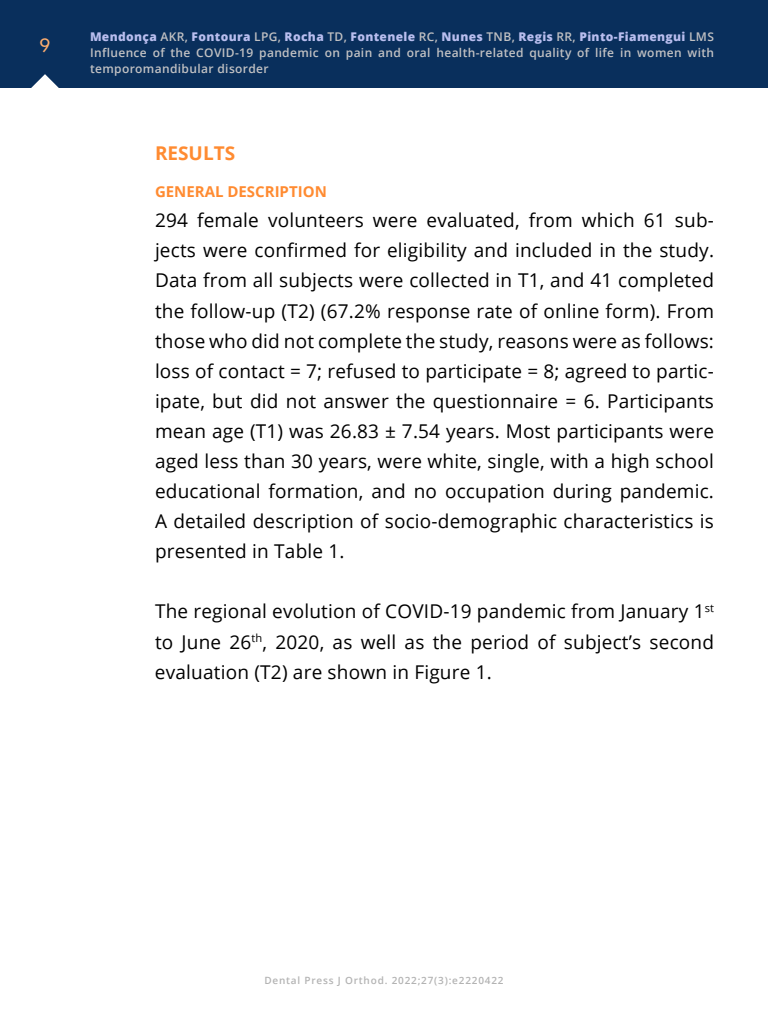
<style>
.page{position:relative;width:768px;height:1024px;background:#fff}
.page>*{position:absolute;margin:0;border:0;box-sizing:border-box;transform-origin:0 0}
.t1{font:19px/30.1px "Open Sans";letter-spacing:.01em;color:#000;text-align:justify}
.t2{font:700 19px "Open Sans";color:#ff8b31}
.t3{font:500 18px "Semplicita Pro";color:#ffae6f}
.t4{font:700 15px "Open Sans";color:#ff8b31}
.t5{font:600 12px/16px "Open Sans";letter-spacing:.03em;color:#c1c1c3;text-align:justify}
.t6{font:600 10px "Open Sans";letter-spacing:.08em;color:#b3b3b3}
.s1{font-weight:800;color:#b9beef}
</style>
<div class="page">
<div style="left:0;top:0;width:768px;height:88px;background:#092f5c"></div>
<svg style="left:31px;top:74px;width:28px;height:14px"></svg>
<p class="t3" style="left:39px;top:33px;width:13px">9</p>
<p class="t5" style="left:90px;top:29px;width:626px"><span class="s1">Mendonça</span> AKR, <span class="s1">Fontoura</span> LPG, <span class="s1">Rocha</span> TD, <span class="s1">Fontenele</span> RC, <span class="s1">Nunes</span> TNB, <span class="s1">Regis</span> RR, <span class="s1">Pinto-Fiamengui</span> LMS Influence of the COVID-19 pandemic on pain and oral health-related quality of life in women with temporomandibular disorder</p>
<p class="t2" style="left:155px;top:139px;width:82px">RESULTS</p>
<p class="t4" style="left:155px;top:181px;width:173px">GENERAL DESCRIPTION</p>
<p class="t1" style="left:155px;top:205px;width:561px">294 female volunteers were evaluated, from which 61 sub&shy;jects were confirmed for eligibility and included in the study.<br>Data from all subjects were collected in T1, and 41 completed the follow-up (T2) (67.2% response rate of online form). From those who did not complete the study, reasons were as follows: loss of contact = 7; refused to participate = 8; agreed to partic&shy;ipate, but did not answer the questionnaire = 6. Participants mean age (T1) was 26.83 ± 7.54 years. Most participants were aged less than 30 years, were white, single, with a high school educational formation, and no occupation during pandemic.<br>A detailed description of socio-demographic characteristics is presented in Table 1.</p>
<p class="t1" style="left:155px;top:596px;width:561px">The regional evolution of COVID-19 pandemic from January 1<sup>st </sup>to June 26<sup>th</sup>, 2020, as well as the period of subject’s second evaluation (T2) are shown in Figure 1.</p>
<p class="t6" style="left:264px;top:974px;width:241px">Dental Press J Orthod. 2022;27(3):e2220422</p>
</div>
